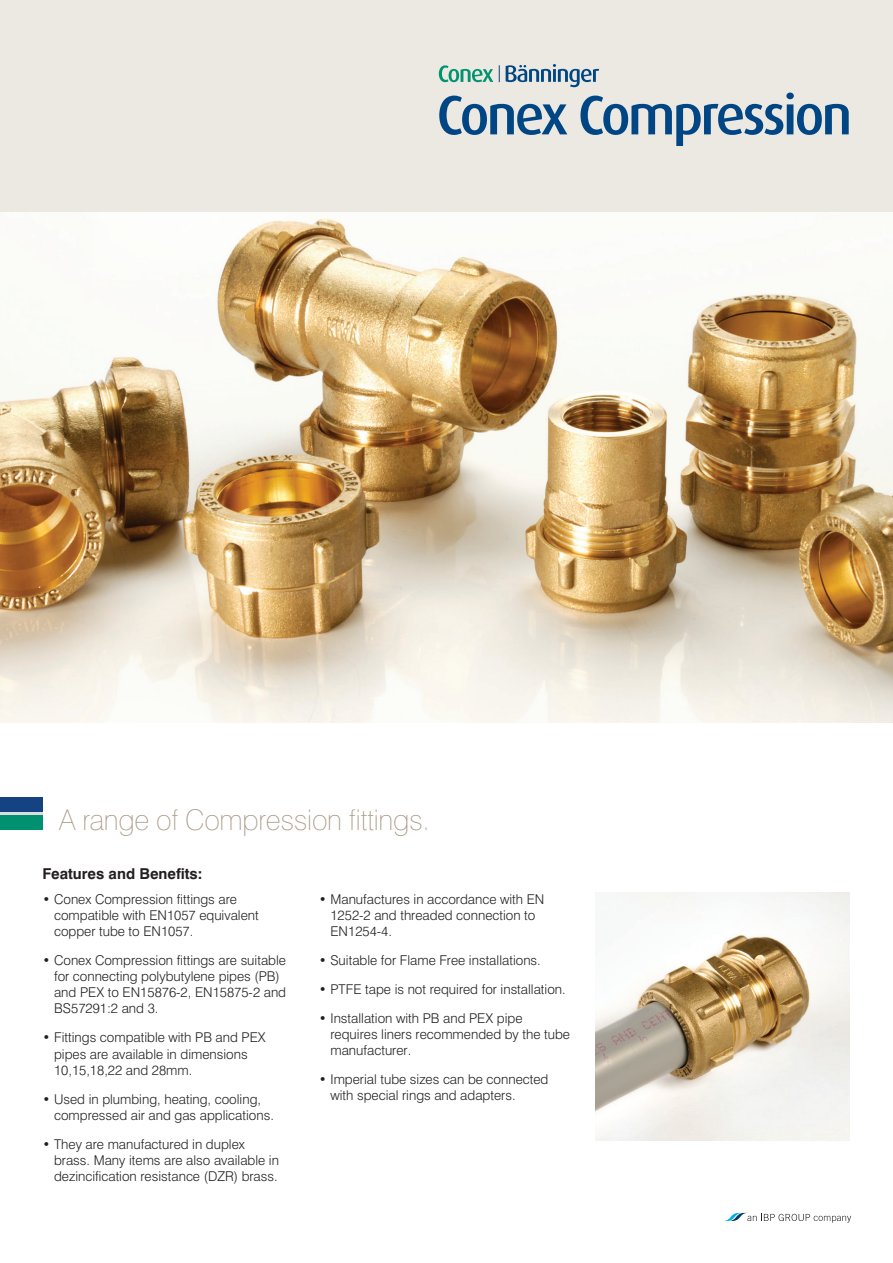
<style>
.page{position:relative;width:893px;height:1263px;background:#fff}
.page>*{position:absolute;margin:0;border:0;box-sizing:border-box;transform-origin:0 0}
.t1{font:500 55.65px "Dax";letter-spacing:-.05em;color:#004684}
.t2{font:100 28.5px "Swiss 721 BT";letter-spacing:-.01em;color:#aa9986}
.t3{font:700 15px "Swiss 721 BT";color:#231f20}
.t4{font:300 13.5px/16.2px "Swiss 721 BT";color:#231f20}
</style>
<div class="page">
<div style="left:0;top:0;width:893px;height:213px;background:#ece8e2"></div>
<svg style="left:506px;top:64px;width:93px;height:23px"></svg>
<svg style="left:439px;top:65px;width:54px;height:17px"></svg>
<svg style="left:499px;top:65px;width:1px;height:17px"></svg>
<hr style="left:0;top:812px;width:43px;height:3px;background:#deddde">
<div style="left:0;top:815px;width:43px;height:14px;background:#009270"></div>
<div style="left:0;top:798px;width:43px;height:14px;background:#154281"></div>
<img style="left:0;top:218px;width:893px;height:505px">
<svg style="left:724px;top:1213px;width:127px;height:10px"></svg>
<img style="left:595px;top:893px;width:255px;height:247px">
<h1 class="t1" style="left:437px;top:84px;width:417px">Conex Compression</h1>
<h2 class="t2" style="left:59px;top:802px;width:372px">A range of Compression fittings.</h2>
<p class="t3" style="left:43px;top:865px;width:161px">Features and Benefits:</p>
<p class="t4" style="left:54px;top:890px;width:206px;text-indent:-12px">• Conex Compression fittings are compatible with EN1057 equivalent copper tube to EN1057.</p>
<p class="t4" style="left:54px;top:952px;width:234px;text-indent:-12px">• Conex Compression fittings are suitable for connecting polybutylene pipes (PB) and PEX to EN15876-2, EN15875-2 and BS57291:2 and 3.</p>
<p class="t4" style="left:54px;top:1029px;width:213px;text-indent:-12px">• Fittings compatible with PB and PEX pipes are available in dimensions<br>10,15,18,22 and 28mm.</p>
<p class="t4" style="left:54px;top:1091px;width:221px;text-indent:-12px">• Used in plumbing, heating, cooling, compressed air and gas applications.</p>
<p class="t4" style="left:54px;top:1136px;width:226px;text-indent:-12px">• They are manufactured in duplex brass. Many items are also available in dezincification resistance (DZR) brass.</p>
<p class="t4" style="left:330px;top:890px;width:216px;text-indent:-12px">• Manufactures in accordance with EN<br>1252-2 and threaded connection to<br>EN1254-4.</p>
<p class="t4" style="left:319px;top:952px;width:223px">• Suitable for Flame Free installations.</p>
<p class="t4" style="left:319px;top:981px;width:248px">• PTFE tape is not required for installation.</p>
<p class="t4" style="left:330px;top:1010px;width:241px;text-indent:-12px">• Installation with PB and PEX pipe requires liners recommended by the tube manufacturer.</p>
<p class="t4" style="left:330px;top:1071px;width:219px;text-indent:-12px">• Imperial tube sizes can be connected with special rings and adapters.</p>
</div>
